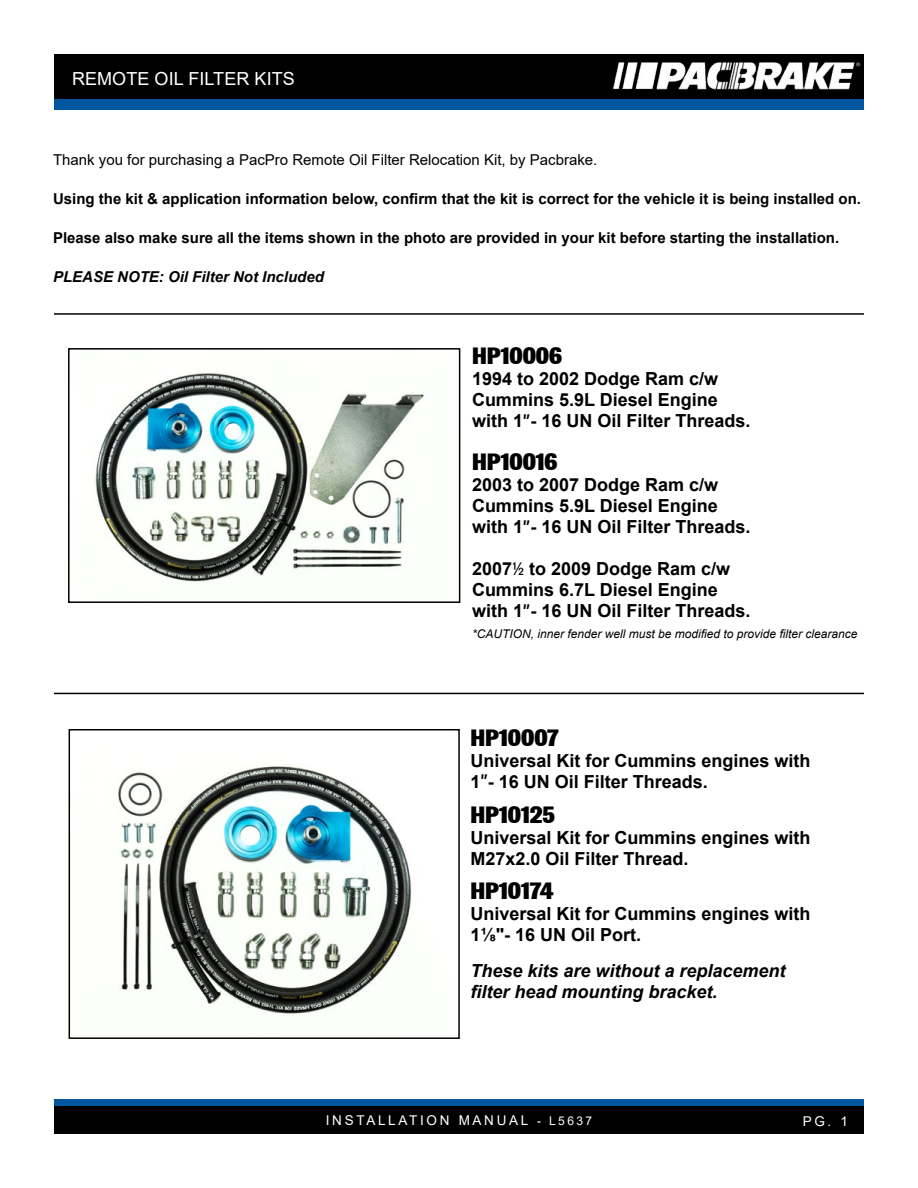
<style>
.page{position:relative;width:918px;height:1188px;background:#fff}
.page>*{position:absolute;margin:0;border:0;box-sizing:border-box;transform-origin:0 0}
.t1{font:800 24px "Brown";color:#000}
.t2{font:700 18px/21px "Arial";color:#000}
.t3{font:italic 700 18px/21px "Arial";color:#000}
.t4{font:18px "Arial";letter-spacing:.005em;color:#fff}
.t5{font:700 15px "Arial";color:#000}
.t6{font:15px "Arial";color:#000}
.t7{font:italic 700 15px "Arial";color:#000}
.t8{font:13.5px "Arial";letter-spacing:.2em;color:#fff}
.t9{font:italic 12px "Arial";color:#000}
.s1{font-family:"Brown";font-weight:500}
.s2{font-size:12px}
</style>
<div class="page">
<div style="left:54px;top:54px;width:810px;height:46px;background:#000"></div>
<img style="left:613px;top:62px;width:248px;height:27px">
<div style="left:54px;top:99px;width:810px;height:10px;background:#0057a0"></div>
<div style="left:54px;top:1106px;width:810px;height:28px;background:#000"></div>
<div style="left:54px;top:1100px;width:810px;height:6px;background:#0057a0"></div>
<img style="left:95px;top:373px;width:329px;height:210px">
<div style="left:68px;top:348px;width:392px;height:255px;border:2px solid #000"></div>
<img style="left:118px;top:764px;width:294px;height:252px">
<div style="left:69px;top:729px;width:391px;height:310px;border:2px solid #000"></div>
<hr style="left:54px;top:313px;width:810px;height:2px;background:#000">
<hr style="left:54px;top:693px;width:810px;height:1px;background:#000">
<p class="t4" style="left:72px;top:67px;width:224px">REMOTE OIL FILTER KITS</p>
<p class="t6" style="left:53px;top:150px;width:546px">Thank you for purchasing a PacPro Remote Oil Filter Relocation Kit, by Pacbrake.</p>
<p class="t5" style="left:53px;top:188px;width:809px">Using the kit &amp; application information below, confirm that the kit is correct for the vehicle it is being installed on.</p>
<p class="t5" style="left:53px;top:227px;width:788px">Please also make sure all the items shown in the photo are provided in your kit before starting the installation.</p>
<p class="t7" style="left:53px;top:267px;width:272px">PLEASE NOTE: Oil Filter Not Included</p>
<h1 class="t1" style="left:472px;top:343px;width:92px">HP10006</h1>
<p class="t2" style="left:472px;top:369px;width:280px">1994 to 2002 Dodge Ram c/w<br>Cummins 5.9L Diesel Engine with 1<span class="s1">”</span>- 16 UN Oil Filter Threads.</p>
<h1 class="t1" style="left:472px;top:448px;width:87px">HP10016</h1>
<p class="t2" style="left:472px;top:474px;width:280px">2003 to 2007 Dodge Ram c/w<br>Cummins 5.9L Diesel Engine with 1<span class="s1">”</span>- 16 UN Oil Filter Threads.</p>
<p class="t2" style="left:472px;top:558px;width:280px">2007<span class="s1">½</span> to 2009 Dodge Ram c/w<br>Cummins 6.7L Diesel Engine with 1<span class="s1">”</span>- 16 UN Oil Filter Threads.</p>
<p class="t9" style="left:472px;top:626px;width:387px">*CAUTION, inner fender well must be modified to provide filter clearance</p>
<h1 class="t1" style="left:470px;top:724px;width:90px">HP10007</h1>
<p class="t2" style="left:470px;top:751px;width:342px">Universal Kit for Cummins engines with<br>1<span class="s1">”</span>- 16 UN Oil Filter Threads.</p>
<h1 class="t1" style="left:470px;top:801px;width:86px">HP10125</h1>
<p class="t2" style="left:470px;top:827px;width:342px">Universal Kit for Cummins engines with<br>M27x2.0 Oil Filter Thread.</p>
<h1 class="t1" style="left:470px;top:877px;width:85px">HP10174</h1>
<p class="t2" style="left:470px;top:904px;width:342px">Universal Kit for Cummins engines with<br>1⅛"- 16 UN Oil Port.</p>
<p class="t3" style="left:470px;top:961px;width:317px">These kits are without a replacement filter head mounting bracket.</p>
<p class="t8" style="left:326px;top:1111px;width:268px">INSTALLATION MANUAL <span class="s2">- L5637</span></p>
<p class="t8" style="left:803px;top:1112px;width:47px">PG. 1</p>
</div>
